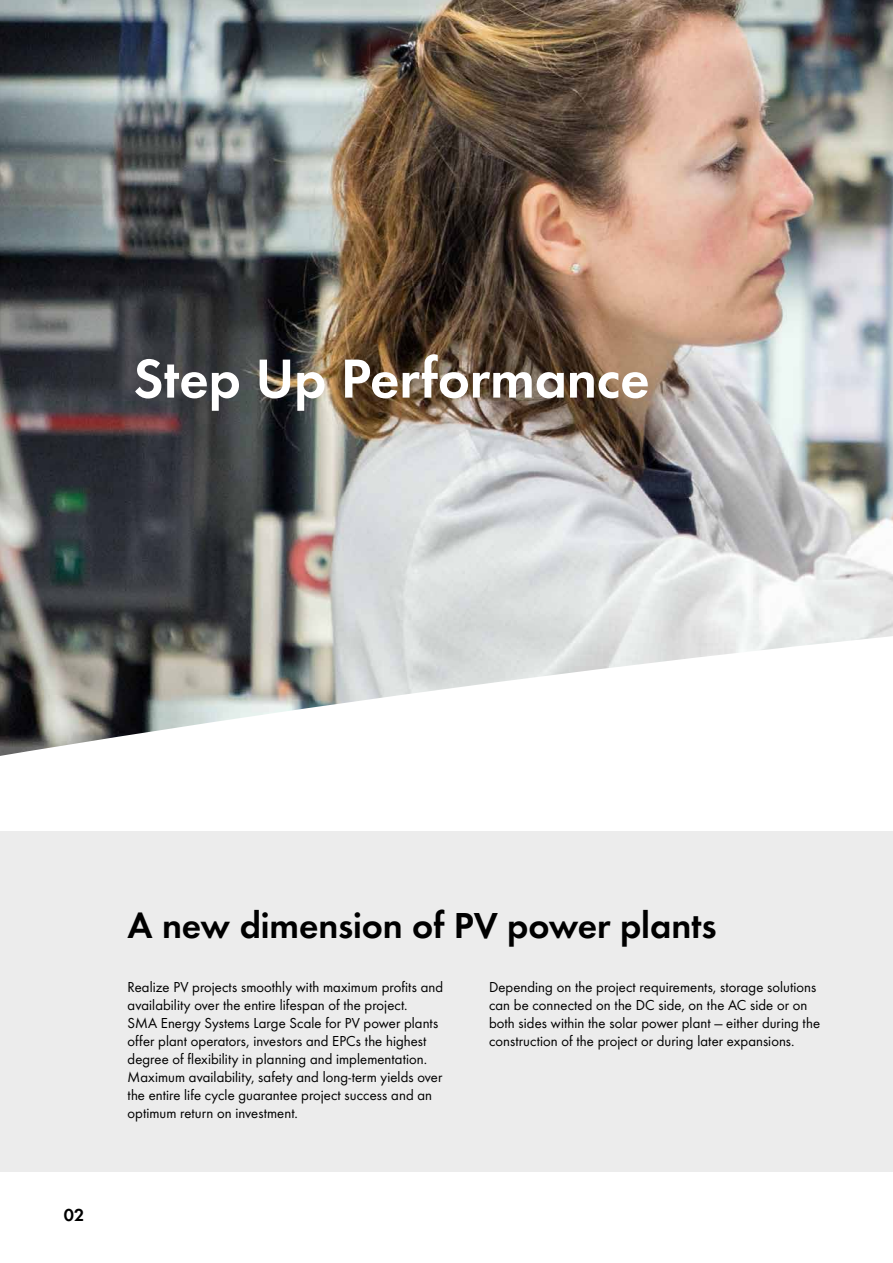
<style>
.page{position:relative;width:893px;height:1263px;background:#fff}
.page>*{position:absolute;margin:0;border:0;box-sizing:border-box;transform-origin:0 0}
.t1{font:600 57px "SMA Futura Global";letter-spacing:-.005em;color:#fff}
.t2{font:600 37.5px "SMA Futura Global";color:#000}
.t3{font:600 18px "SMA Futura Global";color:#000}
.t4{font:15px/18px "SMA Futura Global";letter-spacing:.005em;color:#000}
</style>
<div class="page">
<img style="left:0;top:0;width:893px;height:553px">
<svg style="left:0;top:553px;width:893px;height:203px"></svg>
<div style="left:0;top:831px;width:893px;height:341px;background:#ececec"></div>
<h1 class="t1" style="left:133px;top:345px;width:518px">Step Up Performance</h1>
<p class="t3" style="left:64px;top:1204px;width:22px">02</p>
<h2 class="t2" style="left:128px;top:903px;width:591px">A new dimension of PV power plants</h2>
<p class="t4" style="left:128px;top:977px;width:317px">Realize PV projects smoothly with maximum profits and availability over the entire lifespan of the project.<br>SMA Energy Systems Large Scale for PV power plants offer plant operators, investors and EPCs the highest degree of flexibility in planning and implementation.<br>Maximum availability, safety and long-term yields over the entire life cycle guarantee project success and an optimum return on investment.</p>
<p class="t4" style="left:489px;top:977px;width:332px">Depending on the project requirements, storage solutions can be connected on the DC side, on the AC side or on both sides within the solar power plant — either during the construction of the project or during later expansions.</p>
</div>
